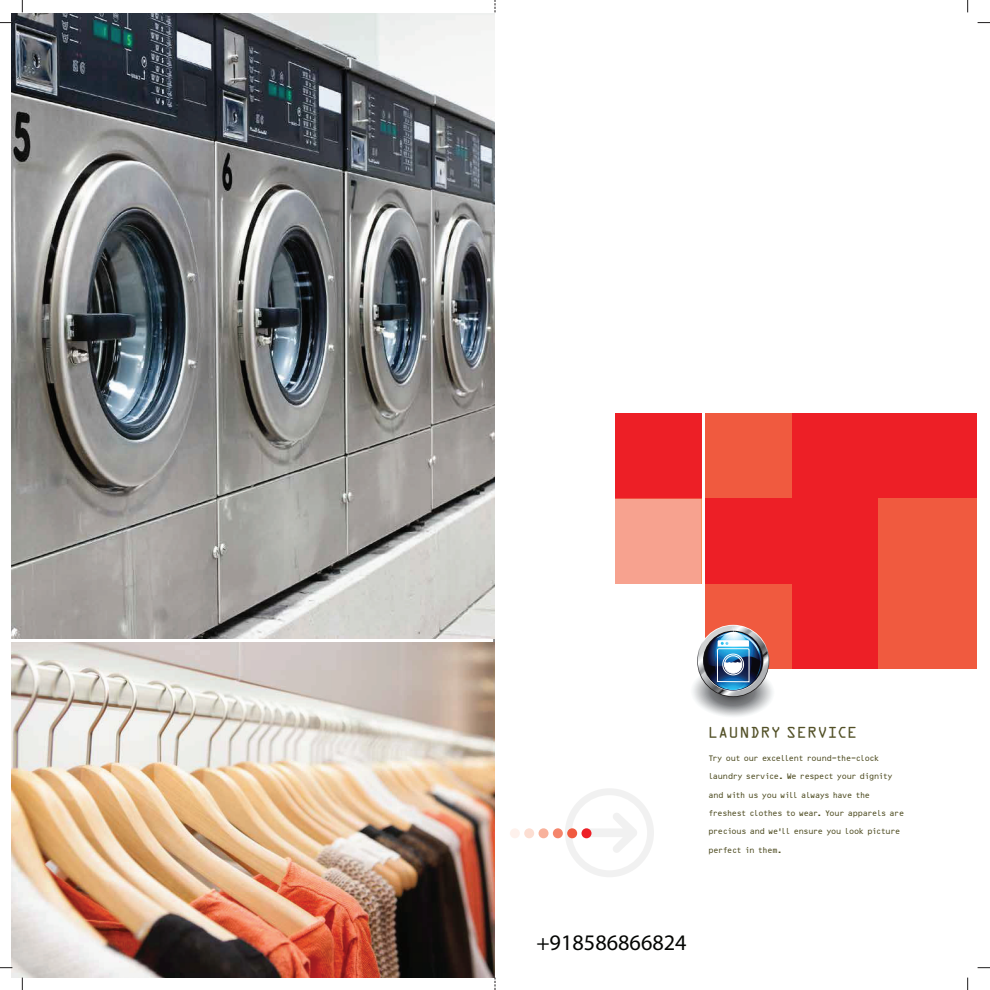
<style>
.page{position:relative;width:990px;height:990px;background:#fff}
.page>*{position:absolute;margin:0;border:0;box-sizing:border-box;transform-origin:0 0}
.t1{font:22.22px "Myriad Pro";color:#040503}
.t2{font:16.62px "OCR Aby BT";color:#514f25}
.t3{font:9.62px/18.4px "OCRB10 Pitch BT";letter-spacing:-.11em;color:#514f25}
</style>
<div class="page">
<hr style="left:494px;top:23px;width:1px;height:945px;background:#201d1e">
<div style="left:705px;top:413px;width:86px;height:85px;background:#f05a3f"></div>
<div style="left:791px;top:413px;width:87px;height:85px;background:#ed1f26"></div>
<div style="left:878px;top:413px;width:98px;height:85px;background:#ed1f26"></div>
<div style="left:791px;top:584px;width:87px;height:85px;background:#ed1f26"></div>
<div style="left:705px;top:584px;width:86px;height:85px;background:#f05a3f"></div>
<div style="left:878px;top:584px;width:98px;height:85px;background:#f05a3f"></div>
<div style="left:791px;top:498px;width:87px;height:86px;background:#ed1f26"></div>
<div style="left:705px;top:498px;width:86px;height:86px;background:#ed1f26"></div>
<div style="left:878px;top:498px;width:98px;height:86px;background:#f05a3f"></div>
<div style="left:615px;top:413px;width:87px;height:85px;background:#ed1f26"></div>
<div style="left:615px;top:499px;width:86px;height:85px;background:#f7a28f"></div>
<img style="left:693px;top:624px;width:80px;height:93px">
<img style="left:11px;top:13px;width:483px;height:625px">
<img style="left:11px;top:642px;width:483px;height:336px">
<svg style="left:565px;top:788px;width:89px;height:89px"></svg>
<div style="left:510px;top:828px;width:10px;height:10px;background:#fef1ec;border-radius:50%"></div>
<div style="left:567px;top:828px;width:10px;height:10px;background:#f05a3f;border-radius:50%"></div>
<svg style="left:553px;top:828px;width:10px;height:10px"></svg>
<svg style="left:538px;top:828px;width:10px;height:10px"></svg>
<div style="left:524px;top:828px;width:10px;height:10px;background:#fcded2;border-radius:50%"></div>
<div style="left:581px;top:828px;width:10px;height:10px;background:#ed1f26;border-radius:50%"></div>
<svg style="left:967px;top:0;width:1px;height:12px"></svg>
<svg style="left:22px;top:0;width:1px;height:12px"></svg>
<svg style="left:967px;top:978px;width:1px;height:12px"></svg>
<svg style="left:22px;top:978px;width:1px;height:12px"></svg>
<svg style="left:0;top:22px;width:12px;height:1px"></svg>
<svg style="left:0;top:967px;width:12px;height:1px"></svg>
<svg style="left:977px;top:22px;width:13px;height:1px"></svg>
<svg style="left:977px;top:967px;width:13px;height:1px"></svg>
<h2 class="t2" style="left:708px;top:722px;width:151px">LAUNDRY SERVICE</h2>
<p class="t3" style="left:708px;top:749px;width:198px">Try out our excellent round-the-clock laundry service. We respect your dignity and with us you will always have the freshest clothes to wear. Your apparels are precious and we'll ensure you look picture perfect in them.</p>
<h1 class="t1" style="left:536px;top:928px;width:152px">+918586866824</h1>
</div>
